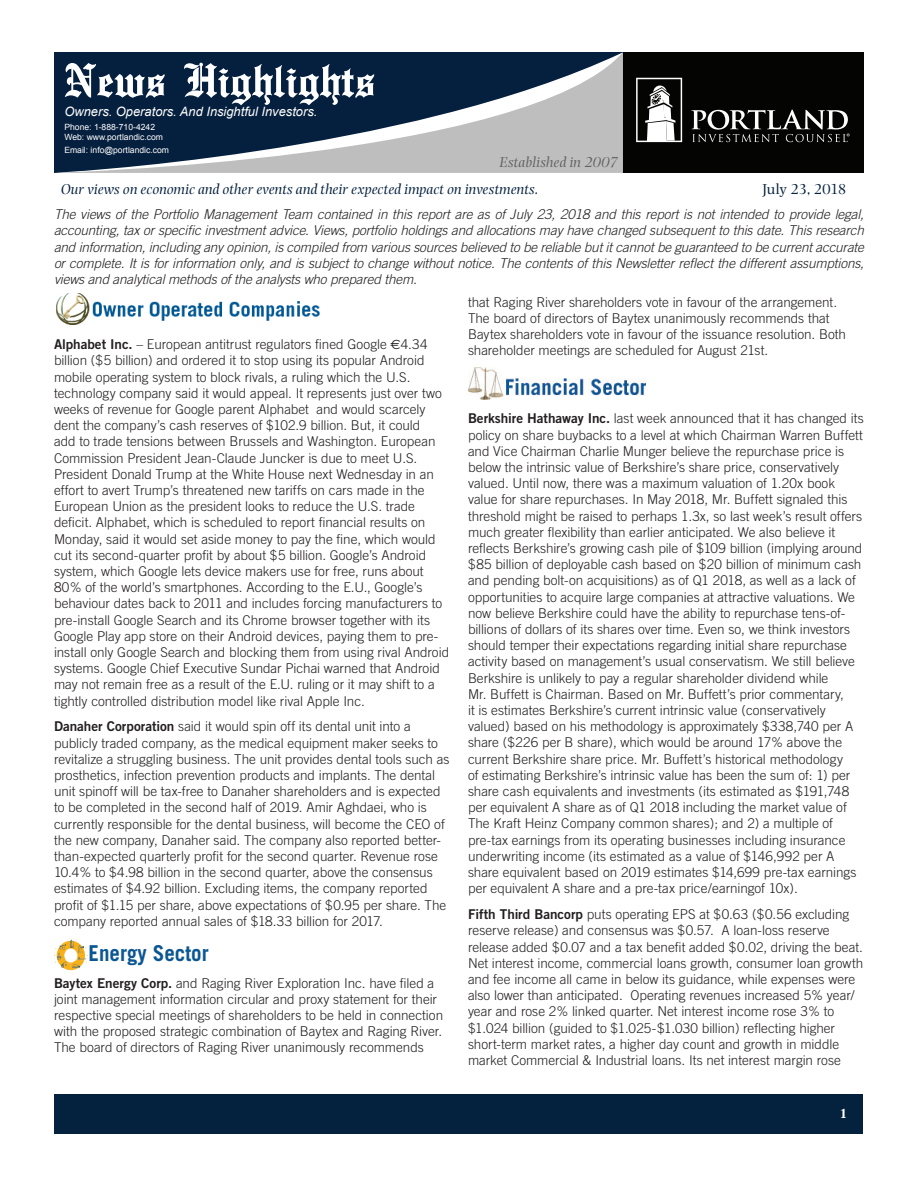
<style>
.page{position:relative;width:918px;height:1188px;background:#fff}
.page>*{position:absolute;margin:0;border:0;box-sizing:border-box;transform-origin:0 0}
.t1{font:500 51px "English Towne";color:#fff}
.t2{font:700 21.9px "Trade Gothic";color:#0b5793;scale:.96 1}
.t3{font:italic 15px "Photina";color:#04213e}
.t4{font:italic 15px "Photina";color:#636366}
.t5{font:15px "Photina";letter-spacing:-.025em;color:#04213e}
.Article_-_Body{font:300 13.5px/16.2px "Trade Gothic";letter-spacing:-.005em;color:#231f20}
.t6{font:italic 300 13.5px/16.2px "Trade Gothic";letter-spacing:-.01em;color:#231f20;text-align:justify}
.t7{font:700 13.5px "Times";color:#fff}
.t8{font:italic 12.9px "Arial";color:#fff}
.t9{font:8.55px/10.4px "Arial";color:#fff}
.s1{font-family:"Trade Gothic Bold Two";font-weight:400}
.s2{font-family:"Euro Sans";font-weight:400}
</style>
<div class="page">
<div style="left:606px;top:52px;width:258px;height:121px;background:#040503"></div>
<div style="left:55px;top:1094px;width:808px;height:39px;background:#04213e"></div>
<svg style="left:54px;top:53px;width:569px;height:120px;background:#4d5d71"></svg>
<svg style="left:636px;top:78px;width:46px;height:64px"></svg>
<svg style="left:691px;top:110px;width:159px;height:32px"></svg>
<svg style="left:54px;top:938px;width:34px;height:33px"></svg>
<img style="left:56px;top:293px;width:263px;height:32px">
<img style="left:468px;top:368px;width:177px;height:31px">
<h1 class="t1" style="left:64px;top:51px;width:312px">News Highlights</h1>
<p class="t8" style="left:64px;top:103px;width:255px">Owners. Operators. And Insightful Investors.</p>
<p class="t9" style="left:64px;top:122px;width:100px">Phone: 1-888-710-4242<br>Web: www.portlandic.com</p>
<p class="t9" style="left:64px;top:145px;width:106px">Email: info@portlandic.com</p>
<p class="t4" style="left:499px;top:153px;width:120px">Established in 2007</p>
<p class="t3" style="left:61px;top:181px;width:479px">Our views on economic and other events and their expected impact on investments.</p>
<p class="t5" style="left:762px;top:180px;width:86px">July 23, 2018</p>
<p class="t6" style="left:54px;top:206px;width:812px">The views of the Portfolio Management Team contained in this report are as of July 23, 2018 and this report is not intended to provide legal, accounting, tax or specific investment advice. Views, portfolio holdings and allocations may have changed subsequent to this date. This research and information, including any opinion, is compiled from various sources believed to be reliable but it cannot be guaranteed to be current accurate or complete. It is for information only, and is subject to change without notice. The contents of this Newsletter reflect the different assumptions, views and analytical methods of the analysts who prepared them.</p>
<p class="Article_-_Body" style="left:54px;top:336px;width:397px"><span class="s1">Alphabet Inc.</span> – European antitrust regulators fined Google <span class="s2">€</span>4.34 billion ($5 billion) and ordered it to stop using its popular Android mobile operating system to block rivals, a ruling which the U.S. technology company said it would appeal. It represents just over two weeks of revenue for Google parent Alphabet and would scarcely dent the company’s cash reserves of $102.9 billion. But, it could<br>add to trade tensions between Brussels and Washington. European Commission President Jean-Claude Juncker is due to meet U.S.<br>President Donald Trump at the White House next Wednesday in an effort to avert Trump’s threatened new tariffs on cars made in the European Union as the president looks to reduce the U.S. trade deficit. Alphabet, which is scheduled to report financial results on Monday, said it would set aside money to pay the fine, which would cut its second-quarter profit by about $5 billion. Google’s Android system, which Google lets device makers use for free, runs about 80% of the world’s smartphones. According to the E.U., Google’s behaviour dates back to 2011 and includes forcing manufacturers to pre-install Google Search and its Chrome browser together with its Google Play app store on their Android devices, paying them to pre&shy;install only Google Search and blocking them from using rival Android systems. Google Chief Executive Sundar Pichai warned that Android may not remain free as a result of the E.U. ruling or it may shift to a tightly controlled distribution model like rival Apple Inc.</p>
<p class="Article_-_Body" style="left:54px;top:718px;width:397px"><span class="s1">Danaher Corporation</span> said it would spin off its dental unit into a publicly traded company, as the medical equipment maker seeks to revitalize a struggling business. The unit provides dental tools such as prosthetics, infection prevention products and implants. The dental unit spinoff will be tax-free to Danaher shareholders and is expected to be completed in the second half of 2019. Amir Aghdaei, who is currently responsible for the dental business, will become the CEO of the new company, Danaher said. The company also reported better&shy;than-expected quarterly profit for the second quarter. Revenue rose 10.4% to $4.98 billion in the second quarter, above the consensus estimates of $4.92 billion. Excluding items, the company reported profit of $1.15 per share, above expectations of $0.95 per share. The company reported annual sales of $18.33 billion for 2017.</p>
<h2 class="t2" style="left:89px;top:940px;width:127px">Energy Sector</h2>
<p class="Article_-_Body" style="left:54px;top:975px;width:391px"><span class="s1">Baytex Energy Corp.</span> and Raging River Exploration Inc. have filed a joint management information circular and proxy statement for their respective special meetings of shareholders to be held in connection with the proposed strategic combination of Baytex and Raging River.<br>The board of directors of Raging River unanimously recommends</p>
<p class="Article_-_Body" style="left:468px;top:294px;width:380px">that Raging River shareholders vote in favour of the arrangement.<br>The board of directors of Baytex unanimously recommends that Baytex shareholders vote in favour of the issuance resolution. Both shareholder meetings are scheduled for August 21st.</p>
<p class="Article_-_Body" style="left:468px;top:410px;width:397px"><span class="s1">Berkshire Hathaway Inc.</span> last week announced that it has changed its policy on share buybacks to a level at which Chairman Warren Buffett and Vice Chairman Charlie Munger believe the repurchase price is below the intrinsic value of Berkshire’s share price, conservatively valued. Until now, there was a maximum valuation of 1.20x book value for share repurchases. In May 2018, Mr. Buffett signaled this threshold might be raised to perhaps 1.3x, so last week’s result offers much greater flexibility than earlier anticipated. We also believe it reflects Berkshire’s growing cash pile of $109 billion (implying around $85 billion of deployable cash based on $20 billion of minimum cash and pending bolt-on acquisitions) as of Q1 2018, as well as a lack of opportunities to acquire large companies at attractive valuations. We now believe Berkshire could have the ability to repurchase tens-of&shy;billions of dollars of its shares over time. Even so, we think investors should temper their expectations regarding initial share repurchase activity based on management’s usual conservatism. We still believe Berkshire is unlikely to pay a regular shareholder dividend while<br>Mr. Buffett is Chairman. Based on Mr. Buffett’s prior commentary,<br>it is estimates Berkshire’s current intrinsic value (conservatively valued) based on his methodology is approximately $338,740 per A share ($226 per B share), which would be around 17% above the current Berkshire share price. Mr. Buffett’s historical methodology<br>of estimating Berkshire’s intrinsic value has been the sum of: 1) per share cash equivalents and investments (its estimated as $191,748 per equivalent A share as of Q1 2018 including the market value of The Kraft Heinz Company common shares); and 2) a multiple of pre-tax earnings from its operating businesses including insurance underwriting income (its estimated as a value of $146,992 per A share equivalent based on 2019 estimates $14,699 pre-tax earnings per equivalent A share and a pre-tax price/earningof 10x).</p>
<p class="Article_-_Body" style="left:468px;top:906px;width:397px"><span class="s1">Fifth Third Bancorp</span> puts operating EPS at $0.63 ($0.56 excluding reserve release) and consensus was $0.57. A loan-loss reserve release added $0.07 and a tax benefit added $0.02, driving the beat.<br>Net interest income, commercial loans growth, consumer loan growth and fee income all came in below its guidance, while expenses were also lower than anticipated. Operating revenues increased 5% year/ year and rose 2% linked quarter. Net interest income rose 3% to $1.024 billion (guided to $1.025-$1.030 billion) reflecting higher short-term market rates, a higher day count and growth in middle market Commercial &amp; Industrial loans. Its net interest margin rose</p>
<p class="t7" style="left:840px;top:1100px;width:8px">1</p>
</div>
